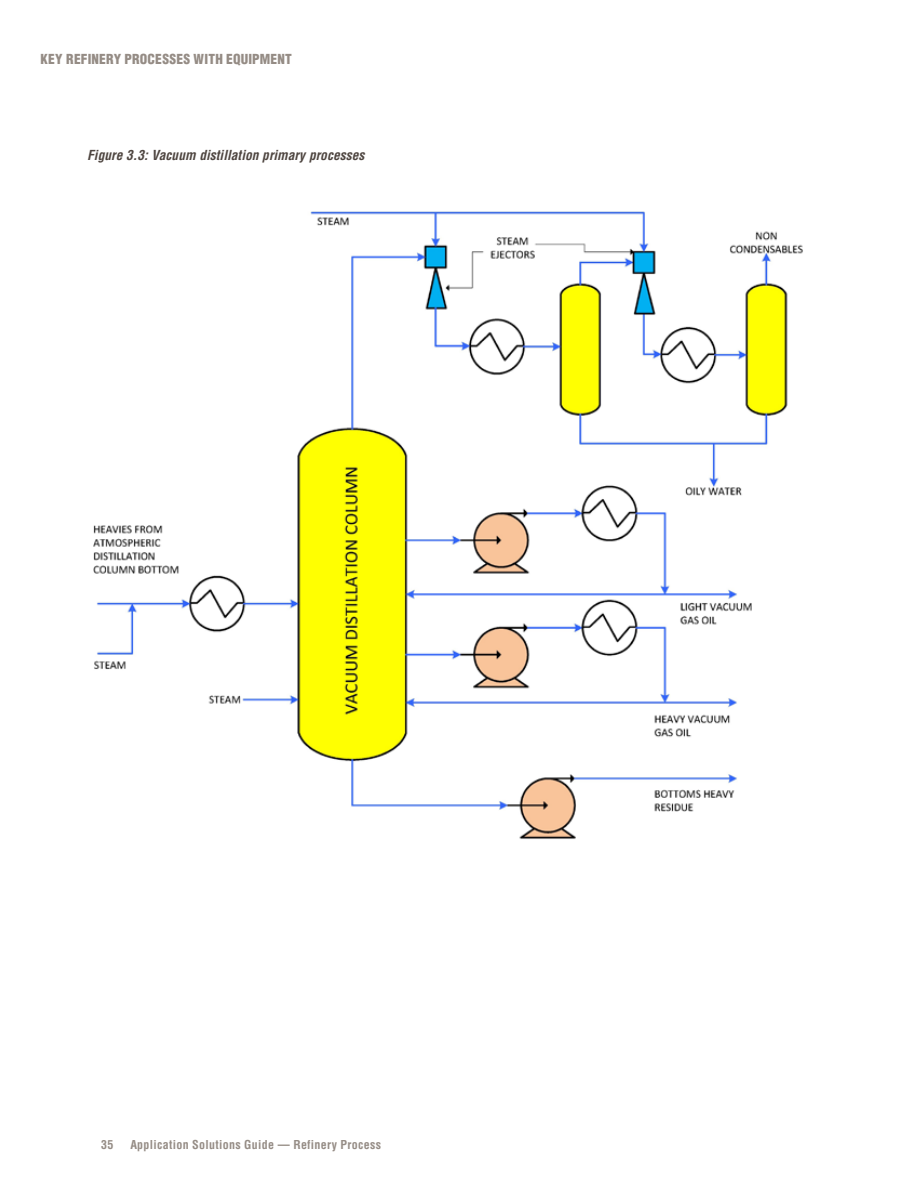
<style>
.page{position:relative;width:918px;height:1188px;background:#fff}
.page>*{position:absolute;margin:0;border:0;box-sizing:border-box;transform-origin:0 0}
.t1{font:italic 700 condensed 13.5px "Helvetica LT Std";color:#4e4540}
.t2{font:900 condensed 13.5px "Helvetica LT Std";letter-spacing:.01em;color:#958c85}
.t3{font:700 condensed 12px "Helvetica LT Std";letter-spacing:.025em;color:#958c85}
</style>
<div class="page">
<img style="left:93px;top:211px;width:710px;height:628px">
<p class="t2" style="left:40px;top:50px;width:253px">KEY REFINERY PROCESSES WITH EQUIPMENT</p>
<p class="t1" style="left:87px;top:147px;width:279px">Figure 3.3: Vacuum distillation primary processes</p>
<p class="t3" style="left:101px;top:1137px;width:14px">35</p>
<p class="t3" style="left:130px;top:1137px;width:252px">Application Solutions Guide — Refinery Process</p>
</div>
